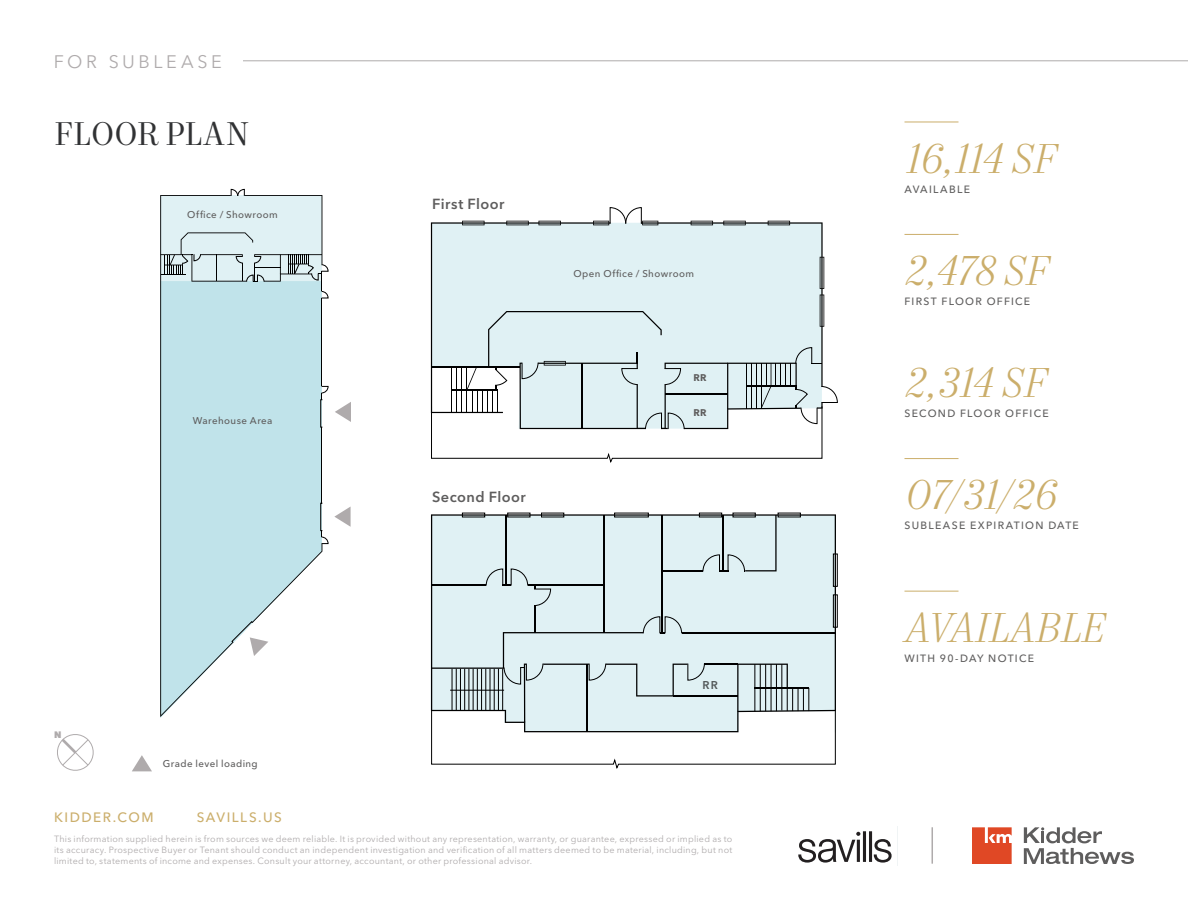
<style>
.page{position:relative;width:1188px;height:918px;background:#fff}
.page>*{position:absolute;margin:0;border:0;box-sizing:border-box;transform-origin:0 0}
.Stat_Italic_-_Gold_2{font:italic 300 42px "Mort Modern 07";letter-spacing:-.015em;color:#cbae6b}
.Headline_-_Level_2{font:33px "Mort Modern 08";letter-spacing:-.005em;color:#313234}
.t1{font:18px "Avenir Next LT Pro";letter-spacing:.2em;color:#afabac}
.Subhead_-_Level_2{font:600 14.55px "Avenir Next LT Pro";letter-spacing:.03em;color:#5e5d5d}
.t2{font:500 13.5px "Avenir Next LT Pro";letter-spacing:.115em;color:#cbae6b}
.Picture_Label_-_Ash{font:600 11.25px "Avenir Next LT Pro";color:#5e5d5d}
.Stat_Label_-_Ash_202{font:500 10.5px "Avenir Next LT Pro";letter-spacing:.125em;color:#5e5d5d}
.Notes_-_Ash_2023{font:500 9.75px "Avenir Next LT Pro";letter-spacing:.045em;color:#5e5d5d}
.Stat_Label{font:700 9.75px "Avenir Next LT Pro";color:#5e5d5d}
.t3{font:800 9.3px "Avenir Next LT Pro";color:#afabac}
.t4{font:9px/10.8px "Avenir Next LT Pro";letter-spacing:.025em;color:#afabac;text-align:justify}
</style>
<div class="page">
<hr style="left:904px;top:122px;width:54px;height:1px;background:#cbae6b">
<hr style="left:904px;top:234px;width:54px;height:1px;background:#cbae6b">
<hr style="left:904px;top:458px;width:54px;height:1px;background:#cbae6b">
<hr style="left:904px;top:591px;width:54px;height:1px;background:#cbae6b">
<svg style="left:431px;top:207px;width:407px;height:256px"></svg>
<div style="left:833px;top:554px;width:5px;height:33px;border:1px solid #000"></div>
<div style="left:833px;top:594px;width:5px;height:34px;border:1px solid #000"></div>
<svg style="left:431px;top:732px;width:405px;height:37px"></svg>
<svg style="left:132px;top:755px;width:20px;height:16px"></svg>
<svg style="left:160px;top:189px;width:191px;height:528px"></svg>
<svg style="left:57px;top:734px;width:37px;height:37px"></svg>
<svg style="left:431px;top:515px;width:405px;height:217px;background:#d1e0e3"></svg>
<svg style="left:798px;top:831px;width:94px;height:32px"></svg>
<hr style="left:243px;top:61px;width:945px;height:1px;background:#afabac">
<svg style="left:1024px;top:827px;width:110px;height:37px"></svg>
<svg style="left:972px;top:827px;width:40px;height:37px"></svg>
<hr style="left:932px;top:827px;width:1px;height:37px;background:#afabac">
<h3 class="t1" style="left:54px;top:51px;width:170px">FOR SUBLEASE</h3>
<p class="Headline_-_Level_2" style="left:54px;top:114px;width:197px">FLOOR PLAN</p>
<p class="Notes_-_Ash_2023" style="left:187px;top:209px;width:92px">Office / Showroom</p>
<p class="Notes_-_Ash_2023" style="left:193px;top:415px;width:81px">Warehouse Area</p>
<p class="t3" style="left:54px;top:729px;width:9px">N</p>
<p class="Notes_-_Ash_2023" style="left:163px;top:758px;width:97px">Grade level loading</p>
<p class="Subhead_-_Level_2" style="left:432px;top:195px;width:74px">First Floor</p>
<p class="Subhead_-_Level_2" style="left:432px;top:488px;width:95px">Second Floor</p>
<p class="Notes_-_Ash_2023" style="left:574px;top:268px;width:122px">Open Office / Showroom</p>
<p class="Stat_Label" style="left:693px;top:372px;width:15px">RR</p>
<p class="Stat_Label" style="left:693px;top:407px;width:15px">RR</p>
<p class="Picture_Label_-_Ash" style="left:703px;top:678px;width:17px">RR</p>
<h3 class="t2" style="left:54px;top:809px;width:101px">KIDDER.COM</h3>
<h3 class="t2" style="left:197px;top:809px;width:86px">SAVILLS.US</h3>
<p class="t4" style="left:54px;top:834px;width:680px">This information supplied herein is from sources we deem reliable. It is provided without any representation, warranty, or guarantee, expressed or implied as to its accuracy. Prospective Buyer or Tenant should conduct an independent investigation and verification of all matters deemed to be material, including, but not limited to, statements of income and expenses. Consult your attorney, accountant, or other professional advisor.</p>
<p class="Stat_Italic_-_Gold_2" style="left:904px;top:133px;width:153px">16,114 SF</p>
<p class="Stat_Label_-_Ash_202" style="left:904px;top:183px;width:67px">AVAILABLE</p>
<p class="Stat_Italic_-_Gold_2" style="left:904px;top:245px;width:145px">2,478 SF</p>
<p class="Stat_Label_-_Ash_202" style="left:904px;top:295px;width:127px">FIRST FLOOR OFFICE</p>
<p class="Stat_Italic_-_Gold_2" style="left:904px;top:357px;width:143px">2,314 SF</p>
<p class="Stat_Label_-_Ash_202" style="left:904px;top:407px;width:146px">SECOND FLOOR OFFICE</p>
<p class="Stat_Italic_-_Gold_2" style="left:904px;top:470px;width:153px">07/31/26</p>
<p class="Stat_Label_-_Ash_202" style="left:904px;top:519px;width:176px">SUBLEASE EXPIRATION DATE</p>
<p class="Stat_Italic_-_Gold_2" style="left:904px;top:602px;width:202px">AVAILABLE</p>
<p class="Stat_Label_-_Ash_202" style="left:904px;top:652px;width:131px">WITH 90-DAY NOTICE</p>
</div>
